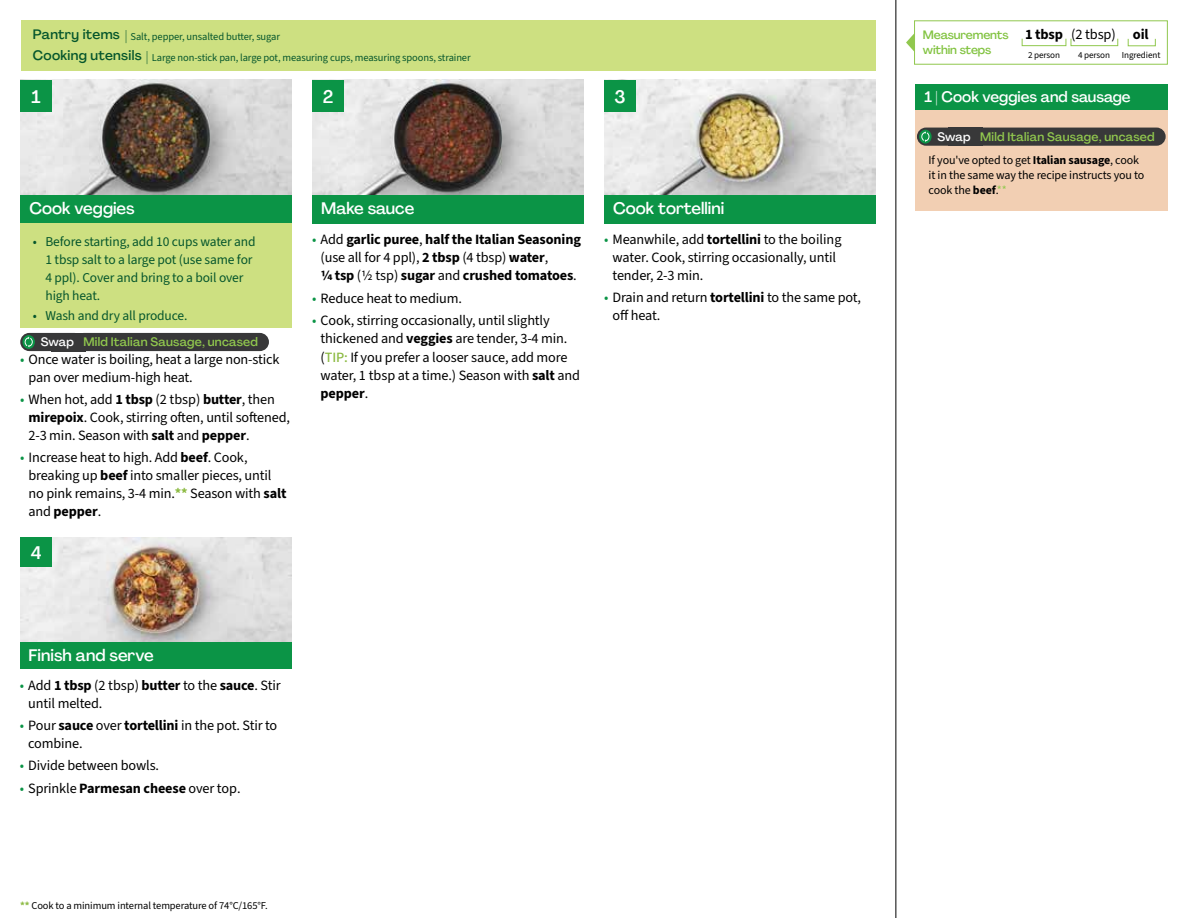
<style>
.page{position:relative;width:1188px;height:918px;background:#fff}
.page>*{position:absolute;margin:0;border:0;box-sizing:border-box;transform-origin:0 0}
.t1{font:500 18px "Agrandir";color:#fff}
.t2{font:500 16.5px "Agrandir";color:#fff}
.t3{font:500 15px "Agrandir";color:#fff}
.t4{font:700 14.4px "Source Sans 3";letter-spacing:-.01em;color:#000}
.t5{font:14.25px/18px "Source Sans 3";letter-spacing:-.01em;color:#000}
.t6{font:700 14.25px/18px "Source Sans 3";letter-spacing:-.01em;color:#000}
.t7{font:13.5px/18px "Source Sans 3";letter-spacing:-.01em;color:#05562c}
.t8{font:500 13.5px "Agrandir";letter-spacing:.025em;color:#05562c}
.t9{font:500 12.15px "Agrandir";letter-spacing:.02em;color:#91c84e}
.t10{font:12px/15px "Source Sans 3";letter-spacing:-.01em;color:#000}
.t11{font:500 12px/15.8px "Agrandir";letter-spacing:-.01em;color:#82c341}
.t12{font:10.5px "Source Sans 3";letter-spacing:-.01em;color:#05562c}
.t13{font:10.5px "Source Sans 3";letter-spacing:-.01em;color:#000}
.t14{font:9.15px "Source Sans 3";letter-spacing:-.01em;color:#000}
.s1{font-family:"Agrandir";font-weight:500;font-size:13.5px}
.s2{color:#fff}
.s3{color:#0b9446}
.s4{font-weight:700}
.s5{font-weight:700;color:#8cba42}
.s6{font-weight:400;color:#0b9446}
.s7{font-weight:400}
.s8{font-weight:500;color:#8cba42}
.s9{color:#91c84e}
</style>
<div class="page">
<img style="left:20px;top:538px;width:272px;height:104px">
<img style="left:20px;top:80px;width:272px;height:115px">
<img style="left:312px;top:80px;width:272px;height:115px">
<img style="left:604px;top:80px;width:272px;height:115px">
<div style="left:312px;top:195px;width:272px;height:29px;background:#0b9446"></div>
<div style="left:20px;top:195px;width:272px;height:29px;background:#0b9446"></div>
<div style="left:20px;top:642px;width:272px;height:27px;background:#0b9446"></div>
<div style="left:604px;top:195px;width:272px;height:29px;background:#0b9446"></div>
<div style="left:21px;top:20px;width:855px;height:51px;background:#cde081"></div>
<div style="left:20px;top:224px;width:272px;height:104px;background:#cde081"></div>
<hr style="left:896px;top:0;width:1px;height:918px;background:#000">
<div style="left:20px;top:538px;width:32px;height:29px;background:#0b9446"></div>
<div style="left:20px;top:80px;width:32px;height:32px;background:#0b9446"></div>
<div style="left:312px;top:80px;width:32px;height:32px;background:#0b9446"></div>
<div style="left:604px;top:80px;width:32px;height:32px;background:#0b9446"></div>
<div style="left:914px;top:20px;width:254px;height:45px;border:1px solid #91c84e"></div>
<div style="left:1022px;top:38px;width:44px;height:8px;border:1px solid #91c84e"></div>
<div style="left:1071px;top:38px;width:47px;height:8px;border:1px solid #91c84e"></div>
<div style="left:1128px;top:38px;width:28px;height:8px;border:1px solid #91c84e"></div>
<svg style="left:906px;top:33px;width:9px;height:19px"></svg>
<div style="left:916px;top:110px;width:252px;height:101px;background:#f2cfb3"></div>
<div style="left:916px;top:84px;width:252px;height:26px;background:#0b9446"></div>
<div style="left:948px;top:128px;width:34px;height:18px;background:#383839"></div>
<div style="left:917px;top:128px;width:63px;height:18px;background:#383839;border-radius:9px"></div>
<svg style="left:919px;top:130px;width:13px;height:14px"></svg>
<svg style="left:921px;top:131px;width:8px;height:11px"></svg>
<div style="left:971px;top:128px;width:195px;height:18px;background:#383839;border-radius:9px"></div>
<div style="left:52px;top:333px;width:34px;height:18px;background:#383839"></div>
<div style="left:20px;top:333px;width:64px;height:18px;background:#383839;border-radius:9px"></div>
<svg style="left:22px;top:335px;width:13px;height:14px"></svg>
<svg style="left:25px;top:337px;width:8px;height:10px"></svg>
<div style="left:75px;top:333px;width:194px;height:18px;background:#383839;border-radius:9px"></div>
<p class="t12" style="left:33px;top:30px;width:249px"><span class="s1">Pantry items |</span> Salt, pepper, unsalted butter, sugar</p>
<p class="t8" style="left:33px;top:47px;width:110px">Cooking utensils</p>
<p class="t12" style="left:146px;top:51px;width:326px"><span class="s1">|</span> Large non-stick pan, large pot, measuring cups, measuring spoons, strainer</p>
<p class="t1" style="left:32px;top:86px;width:11px">1</p>
<p class="t1" style="left:323px;top:86px;width:12px">2</p>
<p class="t1" style="left:614px;top:85px;width:13px">3</p>
<p class="t2" style="left:29px;top:198px;width:107px">Cook veggies</p>
<p class="t7" style="left:45px;top:232px;width:212px;text-indent:-13px">• Before starting, add 10 cups water and<br>1 tbsp salt to a large pot (use same for<br>4 ppl). Cover and bring to a boil over high heat.</p>
<p class="t7" style="left:33px;top:306px;width:156px">• Wash and dry all produce.</p>
<p class="t9" style="left:41px;top:335px;width:219px"><span class="s2">Swap</span> Mild Italian Sausage, uncased</p>
<p class="t5" style="left:29px;top:350px;width:253px;text-indent:-9px"><span class="s3">•</span> Once water is boiling, heat a large non-stick pan over medium-high heat.</p>
<p class="t5" style="left:29px;top:390px;width:263px;text-indent:-9px"><span class="s3">•</span> When hot, add <span class="s4">1 tbsp</span> (2 tbsp) <span class="s4">butter</span>, then <span class="s4">mirepoix</span>. Cook, stirring often, until softened,<br>2-3 min. Season with <span class="s4">salt</span> and <span class="s4">pepper</span>.</p>
<p class="t5" style="left:29px;top:449px;width:259px;text-indent:-9px"><span class="s3">•</span> Increase heat to high. Add <span class="s4">beef</span>. Cook, breaking up <span class="s4">beef</span> into smaller pieces, until no pink remains, 3-4 min.<span class="s5">**</span> Season with <span class="s4">salt </span>and <span class="s4">pepper</span>.</p>
<p class="t1" style="left:31px;top:542px;width:12px">4</p>
<p class="t2" style="left:321px;top:198px;width:95px">Make sauce</p>
<p class="t2" style="left:613px;top:198px;width:113px">Cook tortellini</p>
<p class="t6" style="left:321px;top:231px;width:262px;text-indent:-9px"><span class="s6">•</span> <span class="s7">Add</span> garlic puree<span class="s7">,</span> half the Italian Seasoning <span class="s7">(use all for 4 ppl),</span> 2 tbsp <span class="s7">(4 tbsp)</span> water<span class="s7">,<br></span>1/4 tsp <span class="s7">(1/2 tsp)</span> sugar <span class="s7">and</span> crushed tomatoes<span class="s7">.</span></p>
<p class="t5" style="left:312px;top:289px;width:152px"><span class="s3">•</span> Reduce heat to medium.</p>
<p class="t5" style="left:321px;top:311px;width:261px;text-indent:-9px"><span class="s3">•</span> Cook, stirring occasionally, until slightly thickened and <span class="s4">veggies</span> are tender, 3-4 min. (<span class="s8">TIP:</span> If you prefer a looser sauce, add more water, 1 tbsp at a time.) Season with <span class="s4">salt</span> and <span class="s4">pepper</span>.</p>
<p class="t5" style="left:613px;top:230px;width:231px;text-indent:-9px"><span class="s3">•</span> Meanwhile, add <span class="s4">tortellini</span> to the boiling water. Cook, stirring occasionally, until tender, 2-3 min.</p>
<p class="t5" style="left:613px;top:289px;width:250px;text-indent:-9px"><span class="s3">•</span> Drain and return <span class="s4">tortellini</span> to the same pot, off heat.</p>
<p class="t2" style="left:29px;top:645px;width:127px">Finish and serve</p>
<p class="t5" style="left:28px;top:676px;width:254px;text-indent:-9px"><span class="s3">•</span> Add <span class="s4">1 tbsp</span> (2 tbsp) <span class="s4">butter</span> to the <span class="s4">sauce</span>. Stir until melted.</p>
<p class="t5" style="left:28px;top:716px;width:251px;text-indent:-9px"><span class="s3">•</span> Pour <span class="s4">sauce</span> over <span class="s4">tortellini</span> in the pot. Stir to combine.</p>
<p class="t5" style="left:20px;top:757px;width:141px"><span class="s3">•</span> Divide between bowls.</p>
<p class="t5" style="left:20px;top:779px;width:222px"><span class="s3">•</span> Sprinkle <span class="s4">Parmesan cheese</span> over top.</p>
<p class="t13" style="left:20px;top:898px;width:249px"><span class="s5">**</span> Cook to a minimum internal temperature of 74°C/165°F.</p>
<p class="t11" style="left:923px;top:26px;width:87px">Measurements within steps</p>
<p class="t4" style="left:1025px;top:25px;width:125px">1 tbsp <span class="s7">(2 tbsp)</span> oil</p>
<p class="t14" style="left:1028px;top:49px;width:34px">2 person</p>
<p class="t14" style="left:1078px;top:49px;width:34px">4 person</p>
<p class="t14" style="left:1122px;top:49px;width:40px">Ingredient</p>
<p class="t3" style="left:924px;top:88px;width:208px">1 | Cook veggies and sausage</p>
<p class="t9" style="left:937px;top:129px;width:219px"><span class="s2">Swap</span> Mild Italian Sausage, uncased</p>
<p class="t10" style="left:929px;top:153px;width:217px">If you've opted to get <span class="s4">Italian sausage</span>, cook it in the same way the recipe instructs you to cook the <span class="s4">beef</span>.<span class="s9">**</span></p>
</div>
